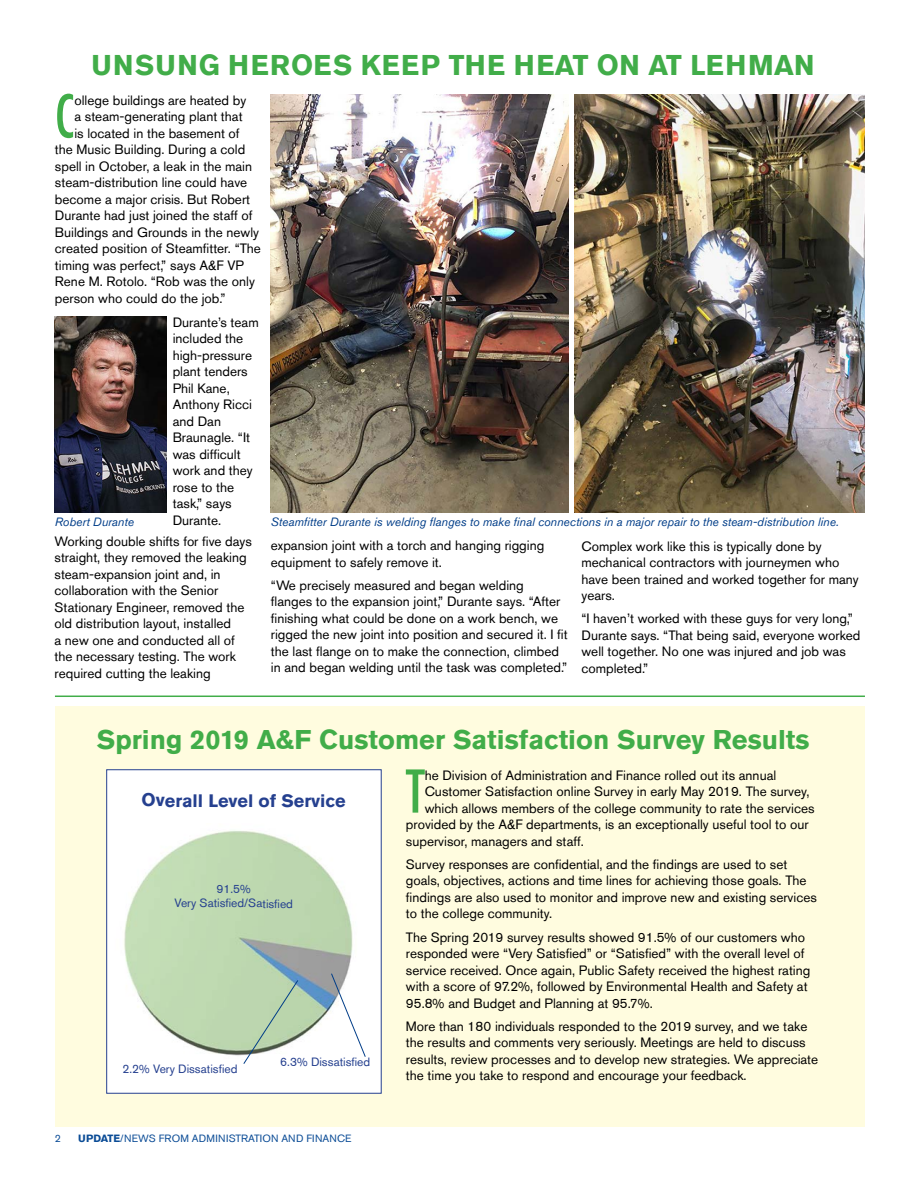
<style>
.page{position:relative;width:918px;height:1188px;background:#fff}
.page>*{position:absolute;margin:0;border:0;box-sizing:border-box;transform-origin:0 0}
.t1{font:500 condensed 57.6px "Futura";color:#41ad49;scale:.89 1}
.t2{font:500 condensed 57.3px "Futura";color:#41ad49}
.t3{font:700 28.5px "Akzidenz Grotesk Std";letter-spacing:.035em;color:#41ad49}
.t4{font:700 27px "Akzidenz Grotesk Std";color:#41ad49}
.t5{font:700 18px "Akzidenz Grotesk Std";letter-spacing:-.005em;color:#25408f}
.t6{font:13.5px/16.5px "Akzidenz Grotesk Std";color:#000}
.t7{font:italic 12px "Akzidenz Grotesk Std";color:#003d88}
.t8{font:12px/14.4px "Akzidenz Grotesk Std";color:#25408f;text-align:center}
.t9{font:10.5px "Akzidenz Grotesk Std";letter-spacing:.02em;color:#0b4c96}
.s1{font-weight:700}
</style>
<div class="page">
<div style="left:55px;top:706px;width:810px;height:420px;background:#fffcdf"></div>
<div style="left:106px;top:769px;width:276px;height:325px;background:#fff;border:1px solid #25408f"></div>
<img style="left:124px;top:830px;width:229px;height:226px">
<img style="left:574px;top:94px;width:291px;height:419px">
<img style="left:271px;top:94px;width:298px;height:419px">
<hr style="left:55px;top:696px;width:810px;height:1px;background:#41ad49">
<img style="left:55px;top:316px;width:111px;height:197px">
<svg style="left:331px;top:973px;width:35px;height:84px"></svg>
<svg style="left:243px;top:980px;width:55px;height:84px"></svg>
<h3 class="t3" style="left:91px;top:49px;width:725px">UNSUNG HEROES KEEP THE HEAT ON AT LEHMAN</h3>
<h1 class="t1" style="left:55px;top:79px;width:23px">C</h1>
<p class="t6" style="left:75px;top:92px;width:173px">ollege buildings are heated by</p>
<p class="t6" style="left:75px;top:108px;width:170px">a steam-generating plant that</p>
<p class="t6" style="left:75px;top:125px;width:167px">is located in the basement of</p>
<p class="t6" style="left:55px;top:141px;width:192px">the Music Building. During a cold</p>
<p class="t6" style="left:55px;top:158px;width:199px">spell in October, a leak in the main</p>
<p class="t6" style="left:55px;top:174px;width:194px">steam-distribution line could have</p>
<p class="t6" style="left:55px;top:191px;width:197px">become a major crisis. But Robert</p>
<p class="t6" style="left:55px;top:207px;width:199px">Durante had just joined the staff of</p>
<p class="t6" style="left:55px;top:224px;width:206px">Buildings and Grounds in the newly</p>
<p class="t6" style="left:55px;top:240px;width:207px">created position of Steamfitter. “The</p>
<p class="t6" style="left:55px;top:257px;width:191px">timing was perfect,” says A&amp;F VP</p>
<p class="t6" style="left:55px;top:273px;width:202px">Rene M. Rotolo. “Rob was the only</p>
<p class="t6" style="left:55px;top:290px;width:172px">person who could do the job.”</p>
<p class="t6" style="left:173px;top:313px;width:88px">Durante’s team included the high-pressure plant tenders<br>Phil Kane,<br>Anthony Ricci and Dan<br>Braunagle. “It was difficult work and they rose to the task,” says<br>Durante.</p>
<p class="t7" style="left:55px;top:515px;width:81px">Robert Durante</p>
<p class="t7" style="left:271px;top:514px;width:569px">Steamfitter Durante is welding flanges to make final connections in a major repair to the steam-distribution line.</p>
<p class="t6" style="left:55px;top:533px;width:199px">Working double shifts for five days straight, they removed the leaking steam-expansion joint and, in collaboration with the Senior<br>Stationary Engineer, removed the old distribution layout, installed<br>a new one and conducted all of the necessary testing. The work required cutting the leaking</p>
<p class="t6" style="left:271px;top:537px;width:275px">expansion joint with a torch and hanging rigging equipment to safely remove it.</p>
<p class="t6" style="left:581px;top:538px;width:279px">Complex work like this is typically done by mechanical contractors with journeymen who have been trained and worked together for many years.</p>
<p class="t6" style="left:581px;top:610px;width:281px">“I haven’t worked with these guys for very long,” Durante says. “That being said, everyone worked well together. No one was injured and job was completed.”</p>
<p class="t6" style="left:271px;top:577px;width:298px">“We precisely measured and began welding flanges to the expansion joint,” Durante says. “After finishing what could be done on a work bench, we rigged the new joint into position and secured it. I fit the last flange on to make the connection, climbed in and began welding until the task was completed.”</p>
<h3 class="t4" style="left:97px;top:724px;width:714px">Spring 2019 A&amp;F Customer Satisfaction Survey Results</h3>
<h2 class="t2" style="left:406px;top:755px;width:20px">T</h2>
<p class="t6" style="left:425px;top:767px;width:353px">he Division of Administration and Finance rolled out its annual</p>
<p class="t6" style="left:425px;top:783px;width:386px">Customer Satisfaction online Survey in early May 2019. The survey,</p>
<p class="t6" style="left:425px;top:800px;width:391px">which allows members of the college community to rate the services</p>
<p class="t6" style="left:406px;top:816px;width:404px">provided by the A&amp;F departments, is an exceptionally useful tool to our</p>
<p class="t6" style="left:406px;top:833px;width:180px">supervisor, managers and staff.</p>
<p class="t6" style="left:406px;top:856px;width:412px">Survey responses are confidential, and the findings are used to set goals, objectives, actions and time lines for achieving those goals. The findings are also used to monitor and improve new and existing services to the college community.</p>
<p class="t6" style="left:406px;top:929px;width:406px">The Spring 2019 survey results showed 91.5% of our customers who responded were “Very Satisfied” or “Satisfied” with the overall level of service received. Once again, Public Safety received the highest rating with a score of 97.2%, followed by Environmental Health and Safety at 95.8% and Budget and Planning at 95.7%.</p>
<p class="t6" style="left:406px;top:1018px;width:414px">More than 180 individuals responded to the 2019 survey, and we take the results and comments very seriously. Meetings are held to discuss results, review processes and to develop new strategies. We appreciate the time you take to respond and encourage your feedback.</p>
<h3 class="t5" style="left:142px;top:790px;width:206px">Overall Level of Service</h3>
<p class="t8" style="left:175px;top:882px;width:120px">91.5%<br>Very Satisfied/Satisfied</p>
<p class="t8" style="left:280px;top:1055px;width:91px">6.3% Dissatisfied</p>
<p class="t8" style="left:122px;top:1061px;width:116px">2.2% Very Dissatisfied</p>
<p class="t9" style="left:55px;top:1132px;width:8px">2</p>
<p class="t9" style="left:78px;top:1132px;width:275px"><span class="s1">UPDATE</span>/NEWS FROM ADMINISTRATION AND FINANCE</p>
</div>
